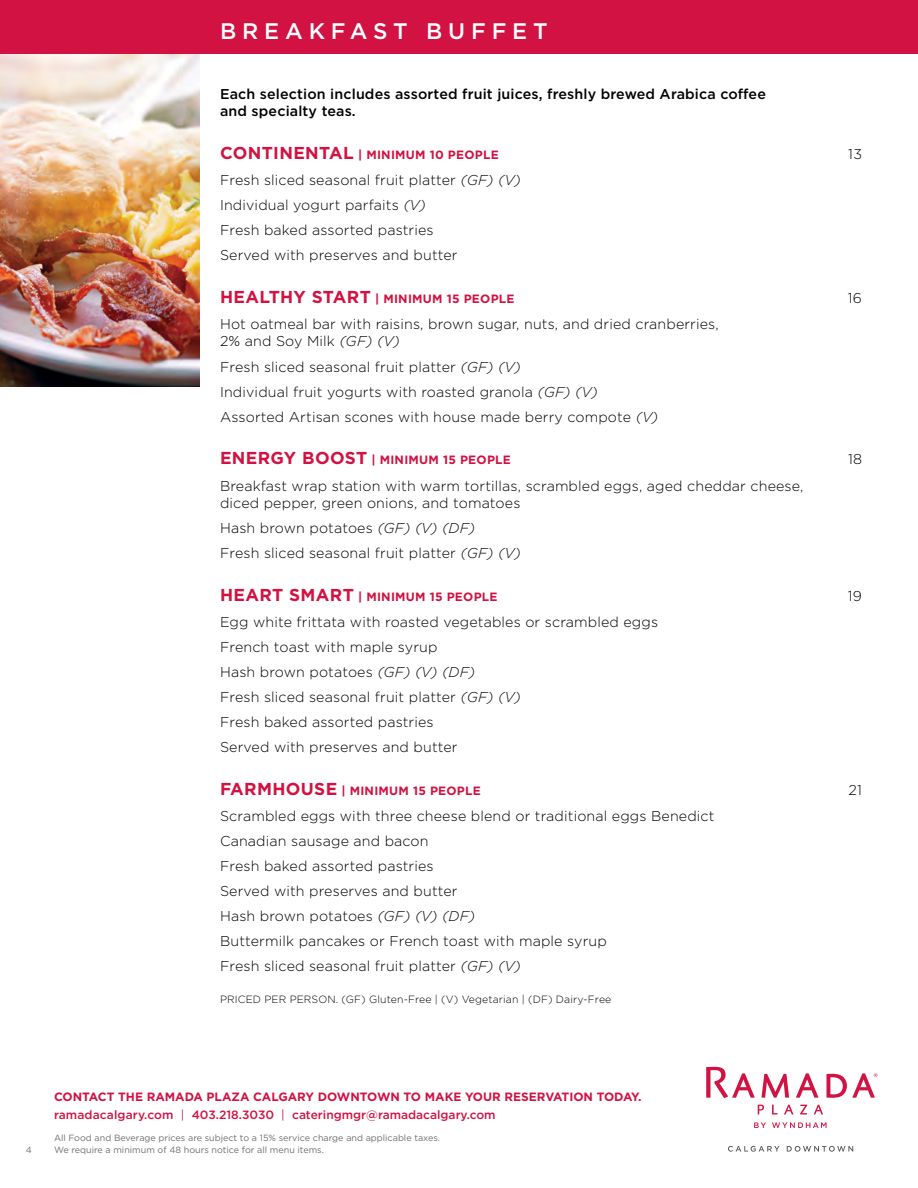
<style>
.page{position:relative;width:918px;height:1188px;background:#fff}
.page>*{position:absolute;margin:0;border:0;box-sizing:border-box;transform-origin:0 0}
.t1{font:500 22.5px "Gotham";letter-spacing:.26em;color:#fff}
.t2{font:300 14.25px/25px "Gotham";letter-spacing:.01em;color:#000}
.t3{font:500 14.25px/17.2px "Gotham";letter-spacing:.01em;color:#000}
.t4{font:700 12px "Gotham";letter-spacing:.02em;color:#d11242}
.t5{font:700 12px/18px "Gotham";color:#d11242}
.t6{font:300 10.5px "Gotham";letter-spacing:.01em;color:#000}
.t7{font:9px "Gotham";color:#6d6e71}
.s1{font-size:17.25px}
.s2{font-style:italic}
.s3{font-weight:500}
.s4{font-weight:400}
</style>
<div class="page">
<svg style="left:706px;top:1067px;width:171px;height:61px"></svg>
<svg style="left:728px;top:1146px;width:52px;height:6px"></svg>
<svg style="left:787px;top:1146px;width:66px;height:6px"></svg>
<img style="left:0;top:54px;width:200px;height:333px">
<div style="left:0;top:0;width:918px;height:54px;background:#d11242"></div>
<h1 class="t1" style="left:220px;top:16px;width:329px">BREAKFAST BUFFET</h1>
<p class="t3" style="left:220px;top:85px;width:547px">Each selection includes assorted fruit juices, freshly brewed Arabica coffee and specialty teas.</p>
<p class="t4" style="left:220px;top:147px;width:280px"><span class="s1">CONTINENTAL</span> | MINIMUM 10 PEOPLE</p>
<p class="t2" style="left:848px;top:141px;width:15px">13</p>
<p class="t2" style="left:220px;top:167px;width:302px">Fresh sliced seasonal fruit platter <span class="s2">(GF) (V)<br></span>Individual yogurt parfaits <span class="s2">(V)<br></span>Fresh baked assorted pastries<br>Served with preserves and butter</p>
<p class="t4" style="left:220px;top:291px;width:296px"><span class="s1">HEALTHY START</span> | MINIMUM 15 PEOPLE</p>
<p class="t2" style="left:848px;top:285px;width:16px">16</p>
<p class="t2" style="left:220px;top:315px;width:500px;line-height:17.2px">Hot oatmeal bar with raisins, brown sugar, nuts, and dried cranberries,<br>2% and Soy Milk <span class="s2">(GF) (V)</span></p>
<p class="t2" style="left:220px;top:354px;width:440px">Fresh sliced seasonal fruit platter <span class="s2">(GF) (V)<br></span>Individual fruit yogurts with roasted granola <span class="s2">(GF) (V)<br></span>Assorted Artisan scones with house made berry compote <span class="s2">(V)</span></p>
<p class="t4" style="left:220px;top:452px;width:292px"><span class="s1">ENERGY BOOST</span> | MINIMUM 15 PEOPLE</p>
<p class="t2" style="left:848px;top:446px;width:16px">18</p>
<p class="t2" style="left:220px;top:476px;width:585px;line-height:17.2px">Breakfast wrap station with warm tortillas, scrambled eggs, aged cheddar cheese, diced pepper, green onions, and tomatoes</p>
<p class="t2" style="left:220px;top:515px;width:302px">Hash brown potatoes <span class="s2">(GF) (V) (DF)<br></span>Fresh sliced seasonal fruit platter <span class="s2">(GF) (V)</span></p>
<p class="t4" style="left:220px;top:588px;width:279px"><span class="s1">HEART SMART</span> | MINIMUM 15 PEOPLE</p>
<p class="t2" style="left:848px;top:583px;width:16px">19</p>
<p class="t2" style="left:220px;top:609px;width:440px">Egg white frittata with roasted vegetables or scrambled eggs French toast with maple syrup<br>Hash brown potatoes <span class="s2">(GF) (V) (DF)<br></span>Fresh sliced seasonal fruit platter <span class="s2">(GF) (V)<br></span>Fresh baked assorted pastries<br>Served with preserves and butter</p>
<p class="t4" style="left:220px;top:783px;width:262px"><span class="s1">FARMHOUSE</span> | MINIMUM 15 PEOPLE</p>
<p class="t2" style="left:849px;top:777px;width:15px">21</p>
<p class="t2" style="left:220px;top:803px;width:496px">Scrambled eggs with three cheese blend or traditional eggs Benedict Canadian sausage and bacon<br>Fresh baked assorted pastries<br>Served with preserves and butter<br>Hash brown potatoes <span class="s2">(GF) (V) (DF)<br></span>Buttermilk pancakes or French toast with maple syrup<br>Fresh sliced seasonal fruit platter <span class="s2">(GF) (V)</span></p>
<p class="t6" style="left:220px;top:993px;width:393px">PRICED PER PERSON. (GF) Gluten-Free | (V) Vegetarian | (DF) Dairy-Free</p>
<p class="t5" style="left:54px;top:1087px;width:589px">CONTACT THE RAMADA PLAZA CALGARY DOWNTOWN TO MAKE YOUR RESERVATION TODAY. <span class="s3">ramadacalgary.com</span> <span class="s4">|</span> <span class="s3">403.218.3030</span> <span class="s4">|</span> <span class="s3">cateringmgr@ramadacalgary.com</span></p>
<p class="t7" style="left:54px;top:1132px;width:388px">All Food and Beverage prices are subject to a 15% service charge and applicable taxes.</p>
<p class="t7" style="left:26px;top:1144px;width:8px">4</p>
<p class="t7" style="left:54px;top:1144px;width:271px">We require a minimum of 48 hours notice for all menu items.</p>
</div>
